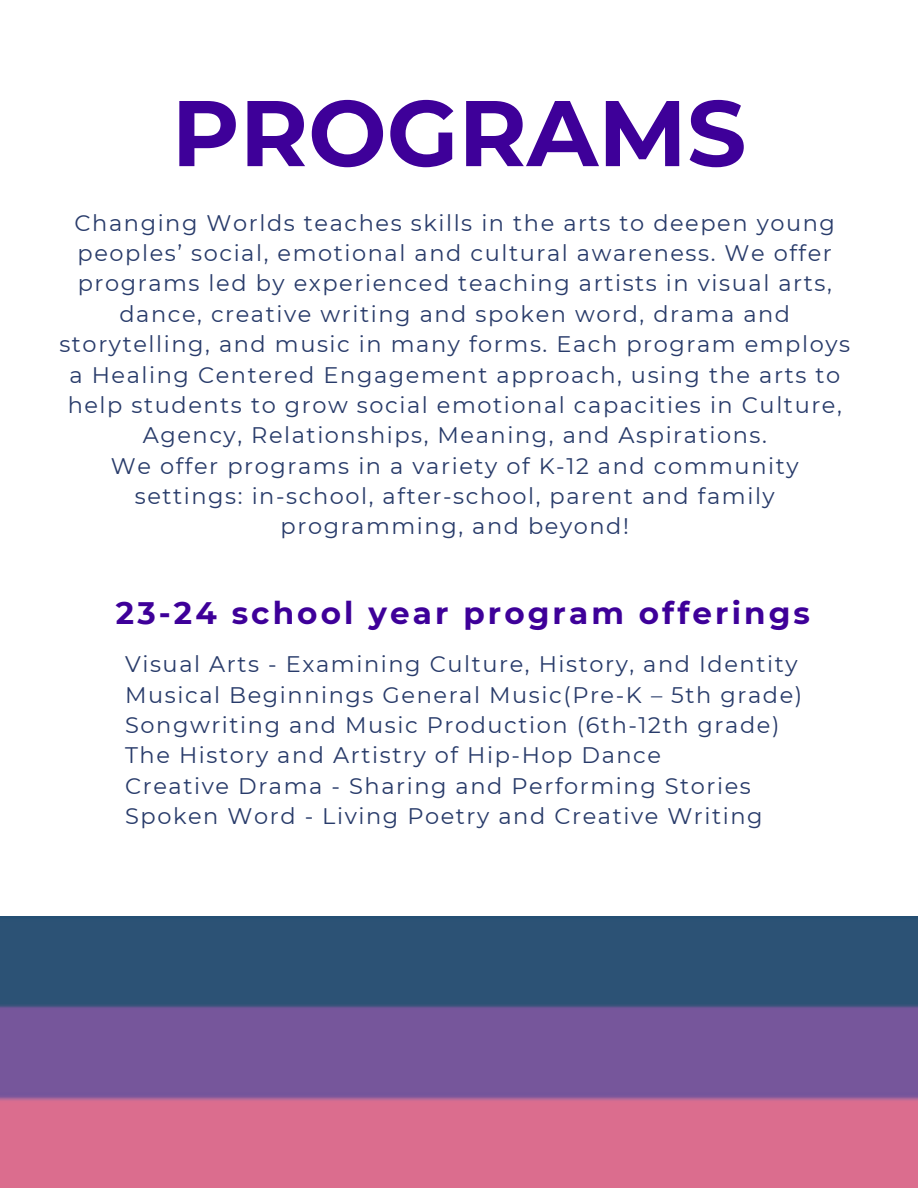
<style>
.page{position:relative;width:918px;height:1188px;background:#fff}
.page>*{position:absolute;margin:0;border:0;box-sizing:border-box;transform-origin:0 0}
.t1{font:700 93px "Montserrat";color:#3e0099}
.t2{font:700 31.05px "Montserrat";letter-spacing:.1em;color:#3e0099}
.t3{font:22.5px/30.3px "Montserrat";letter-spacing:.07em;color:#283b6a;text-align:center}
</style>
<div class="page">
<img style="left:0;top:916px;width:918px;height:272px">
<p class="t1" style="left:172px;top:76px;width:576px">PROGRAMS</p>
<p class="t3" style="left:59px;top:207px;width:792px">Changing Worlds teaches skills in the arts to deepen young peoples’ social, emotional and cultural awareness. We offer programs led by experienced teaching artists in visual arts, dance, creative writing and spoken word, drama and storytelling, and music in many forms. Each program employs a Healing Centered Engagement approach, using the arts to help students to grow social emotional capacities in Culture, Agency, Relationships, Meaning, and Aspirations.</p>
<h2 class="t3" style="left:111px;top:450px;width:689px">We offer programs in a variety of K-12 and community settings: in-school, after-school, parent and family programming, and beyond!</h2>
<p class="t2" style="left:116px;top:594px;width:696px">23-24 school year program offerings</p>
<p class="t3" style="left:125px;top:649px;width:674px">Visual Arts - Examining Culture, History, and Identity</p>
<p class="t3" style="left:125px;top:679px;width:679px">Musical Beginnings General Music(Pre-K – 5th grade)</p>
<p class="t3" style="left:125px;top:710px;width:656px">Songwriting and Music Production (6th-12th grade)</p>
<p class="t3" style="left:125px;top:740px;width:537px">The History and Artistry of Hip-Hop Dance</p>
<p class="t3" style="left:125px;top:771px;width:627px">Creative Drama - Sharing and Performing Stories</p>
<p class="t3" style="left:125px;top:801px;width:639px">Spoken Word - Living Poetry and Creative Writing</p>
</div>
